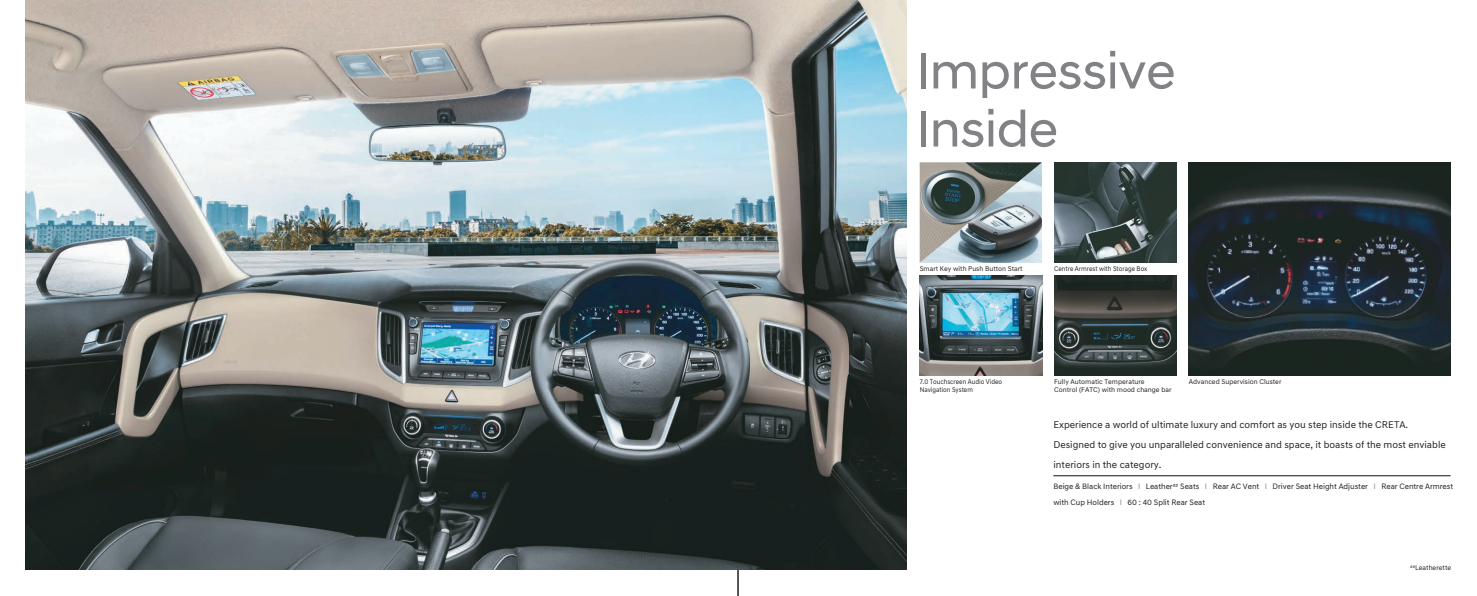
<style>
.page{position:relative;width:1477px;height:596px;background:#fff}
.page>*{position:absolute;margin:0;border:0;box-sizing:border-box;transform-origin:0 0}
.t1{font:52px/58px "Hyundai Sans Head";color:#808285}
.t2{font:10px/20px "Hyundai Sans Text";color:#231f20}
.t3{font:8px/16px "Hyundai Sans Text";letter-spacing:-.005em;color:#231f20}
.t4{font:7px/8.4px "Hyundai Sans Text";color:#231f20}
.t5{font:7px/8.4px "Hyundai Sans Text";color:#231f20;scale:.91 1}
.s1{color:#808285}
</style>
<div class="page">
<hr style="left:1053px;top:475px;width:397px;height:1px;background:#231f20">
<img style="left:25px;top:0;width:882px;height:569px">
<img style="left:1054px;top:275px;width:122px;height:101px">
<img style="left:1054px;top:162px;width:122px;height:101px">
<img style="left:920px;top:162px;width:122px;height:101px">
<img style="left:1189px;top:162px;width:261px;height:214px">
<img style="left:920px;top:275px;width:122px;height:101px">
<h1 class="t1" style="left:916px;top:41px;width:261px">Impressive<br>Inside</h1>
<p class="t4" style="left:920px;top:264px;width:105px">Smart Key with Push Button Start</p>
<p class="t5" style="left:1054px;top:264px;width:104px">Centre Armrest with Storage Box</p>
<p class="t5" style="left:920px;top:377px;width:92px">7.0 Touchscreen Audio Video<br>Navigation System</p>
<p class="t4" style="left:1054px;top:377px;width:119px">Fully Automatic Temperature<br>Control (FATC) with mood change bar</p>
<p class="t4" style="left:1189px;top:377px;width:94px">Advanced Supervision Cluster</p>
<p class="t2" style="left:1053px;top:414px;width:394px">Experience a world of ultimate luxury and comfort as you step inside the CRETA.<br>Designed to give you unparalleled convenience and space, it boasts of the most enviable interiors in the category.</p>
<p class="t3" style="left:1053px;top:478px;width:401px">Beige &amp; Black Interiors <span class="s1">I</span> Leather<sup>##</sup> Seats <span class="s1">I</span> Rear AC Vent <span class="s1">I</span> Driver Seat Height Adjuster <span class="s1">I</span> Rear Centre Armrest with Cup Holders <span class="s1">I</span> 60 : 40 Split Rear Seat</p>
<p class="t4" style="left:1410px;top:563px;width:43px"><sup>##</sup>Leatherette</p>
</div>
